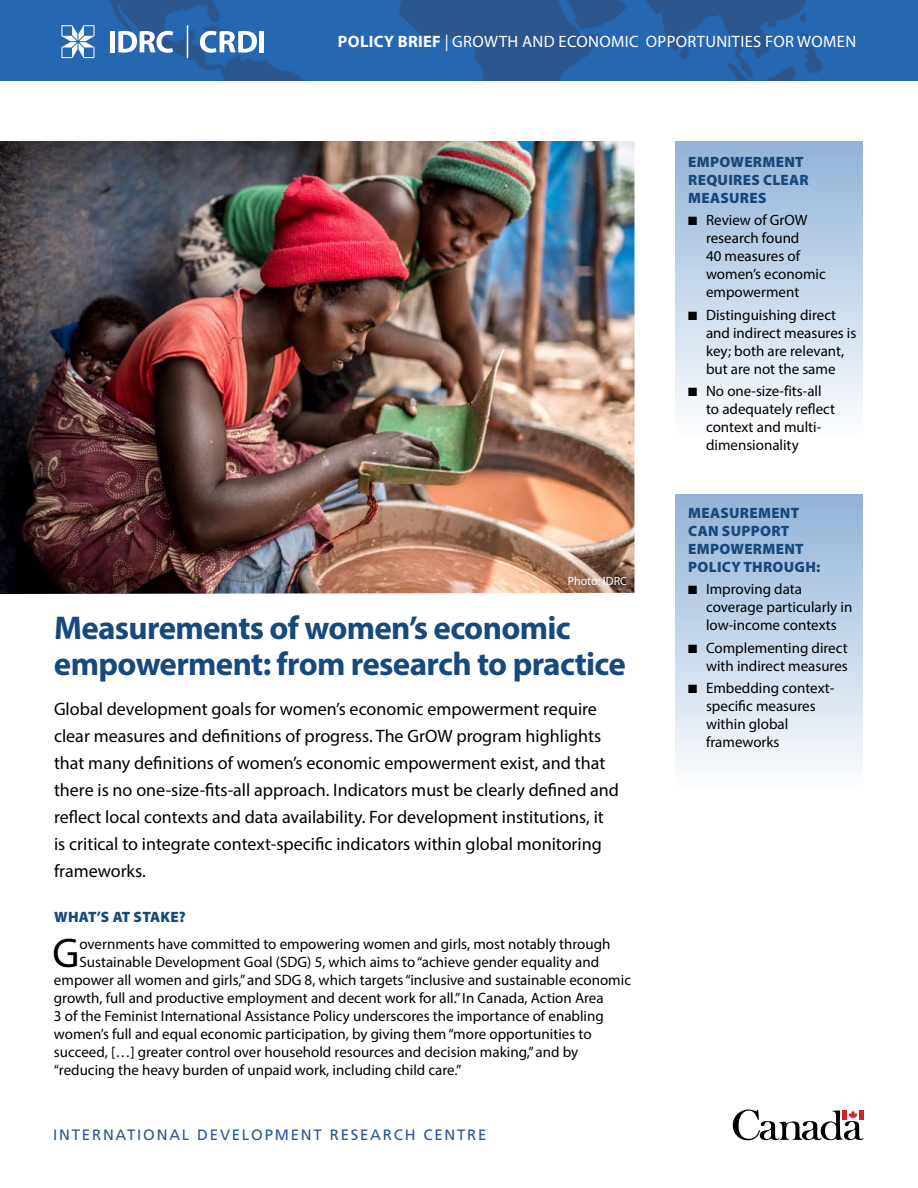
<style>
.page{position:relative;width:918px;height:1188px;background:#fff}
.page>*{position:absolute;margin:0;border:0;box-sizing:border-box;transform-origin:0 0}
.P2{font:41.7px "Myriad Pro";color:#000}
.H1{font:700 33px/36px "Myriad Pro";letter-spacing:-.02em;color:#174a7c}
.H2{font:18px/27px "Myriad Pro";color:#000}
.t1{font:16.5px "Myriad Pro";letter-spacing:.02em;color:#fff}
.P2-2{font:15px "Myriad Pro";color:#000}
.P3{font:15px/18px "Myriad Pro";color:#000}
.H3{font:900 15px/18px "Myriad Pro";letter-spacing:.02em;color:#174a7c}
.t2{font:15px "Frutiger";letter-spacing:.12em;color:#2c568e}
.H2-2{font:12px "Myriad Pro";color:#fff}
.s1{font-weight:700}
</style>
<div class="page">
<div style="left:675px;top:141px;width:188px;height:295px;background:linear-gradient(to bottom,#92b3d7,#fdfdfe)"></div>
<div style="left:675px;top:494px;width:188px;height:296px;background:linear-gradient(to bottom,#91b2d7,#fdfdfe)"></div>
<img style="left:0;top:141px;width:634px;height:453px">
<img style="left:0;top:0;width:918px;height:81px">
<svg style="left:61px;top:25px;width:33px;height:33px"></svg>
<div style="left:110px;top:31px;width:5px;height:21px;background:#fff"></div>
<svg style="left:118px;top:31px;width:55px;height:22px"></svg>
<svg style="left:200px;top:31px;width:57px;height:22px"></svg>
<div style="left:259px;top:31px;width:5px;height:21px;background:#fff"></div>
<hr style="left:187px;top:25px;width:1px;height:33px;background:#fff">
<svg style="left:732px;top:1109px;width:132px;height:32px"></svg>
<p class="t1" style="left:338px;top:32px;width:520px"><span class="s1">POLICY BRIEF</span> | GROWTH AND ECONOMIC OPPORTUNITIES FOR WOMEN</p>
<p class="H2-2" style="left:568px;top:573px;width:61px">Photo: IDRC</p>
<p class="H1" style="left:54px;top:608px;width:573px">Measurements of women’s economic empowerment: from research to practice</p>
<p class="H2" style="left:54px;top:695px;width:567px">Global development goals for women’s economic empowerment require clear measures and definitions of progress. The GrOW program highlights that many definitions of women’s economic empowerment exist, and that there is no one-size-fits-all approach. Indicators must be clearly defined and reflect local contexts and data availability. For development institutions, it is critical to integrate context-specific indicators within global monitoring frameworks.</p>
<h2 class="H3" style="left:54px;top:908px;width:133px">WHAT’S AT STAKE?</h2>
<p class="P2" style="left:52px;top:928px;width:28px">G</p>
<p class="P2-2" style="left:79px;top:935px;width:533px">overnments have committed to empowering women and girls, most notably through</p>
<p class="P2-2" style="left:79px;top:953px;width:521px">Sustainable Development Goal (SDG) 5, which aims to “achieve gender equality and</p>
<p class="P2-2" style="left:54px;top:971px;width:579px">empower all women and girls,” and SDG 8, which targets “inclusive and sustainable economic</p>
<p class="P2-2" style="left:54px;top:989px;width:551px">growth, full and productive employment and decent work for all.” In Canada, Action Area</p>
<p class="P2-2" style="left:54px;top:1007px;width:551px">3 of the Feminist International Assistance Policy underscores the importance of enabling</p>
<p class="P2-2" style="left:54px;top:1025px;width:539px">women’s full and equal economic participation, by giving them “more opportunities to</p>
<p class="P2-2" style="left:54px;top:1043px;width:526px">succeed, […] greater control over household resources and decision making,” and by</p>
<p class="P2-2" style="left:54px;top:1061px;width:409px">“reducing the heavy burden of unpaid work, including child care.”</p>
<p class="t2" style="left:53px;top:1126px;width:435px">INTERNATIONAL DEVELOPMENT RESEARCH CENTRE</p>
<h2 class="H3" style="left:688px;top:152px;width:122px">EMPOWERMENT<br>REQUIRES CLEAR<br>MEASURES</h2>
<p class="P3" style="left:706px;top:211px;width:121px;text-indent:-18px">■ Review of GrOW research found<br>40 measures of women’s economic empowerment</p>
<p class="P3" style="left:706px;top:305px;width:152px;text-indent:-18px">■ Distinguishing direct and indirect measures is key; both are relevant, but are not the same</p>
<p class="P3" style="left:706px;top:382px;width:131px;text-indent:-18px">■ No one-size-fits-all to adequately reflect context and multi&shy;dimensionality</p>
<h2 class="H3" style="left:688px;top:503px;width:134px">MEASUREMENT<br>CAN SUPPORT<br>EMPOWERMENT<br>POLICY THROUGH:</h2>
<p class="P3" style="left:706px;top:580px;width:148px;text-indent:-18px">■ Improving data coverage particularly in low-income contexts</p>
<p class="P3" style="left:688px;top:638px;width:161px;text-align:right">■ Complementing direct with indirect measures</p>
<p class="P3" style="left:706px;top:679px;width:130px;text-indent:-18px">■ Embedding context&shy;specific measures within global frameworks</p>
</div>
